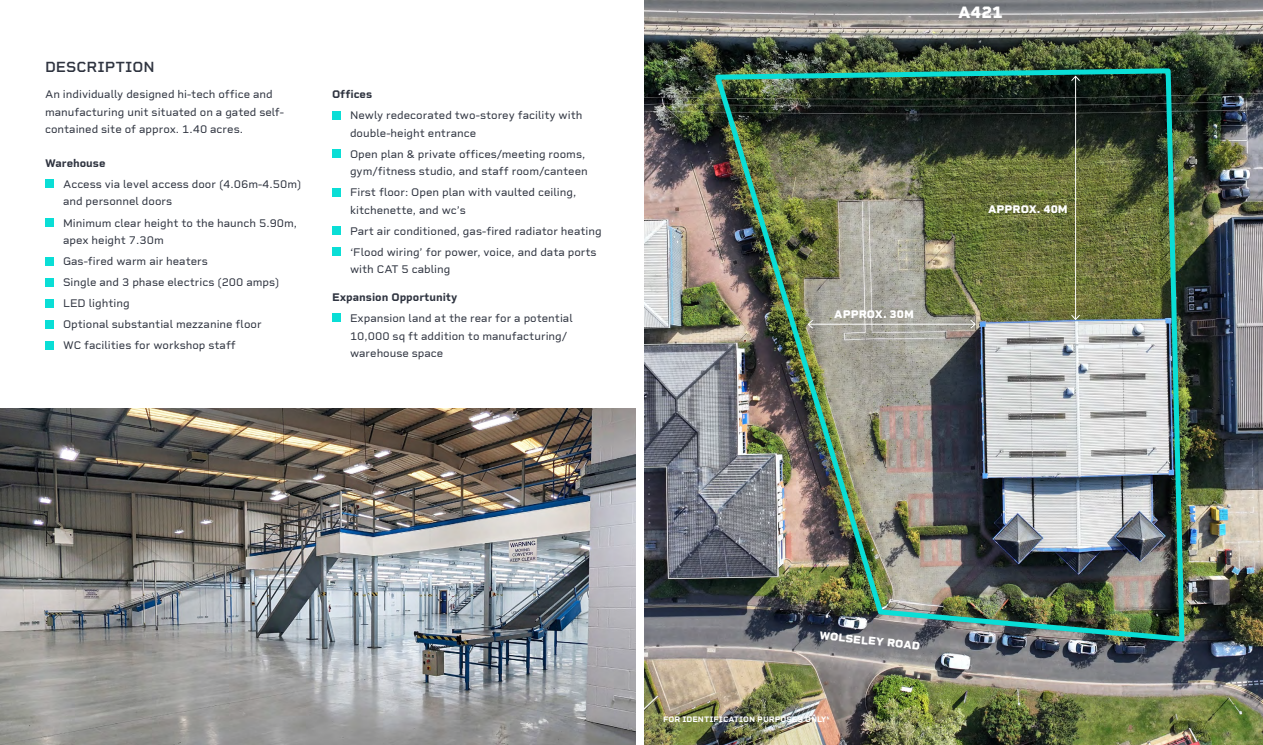
<style>
.page{position:relative;width:1263px;height:745px;background:#fff}
.page>*{position:absolute;margin:0;border:0;box-sizing:border-box;transform-origin:0 0}
.t1{font:800 16.75px "Rigid Square";color:#fff}
.t2{font:600 15px "Rigid Square";color:#2f3440}
.t3{font:11.25px/17.5px "Rigid Square";color:#2f3440}
.t4{font:700 11.25px "Rigid Square";color:#2f3440}
.t5{font:800 11.25px "Rigid Square";color:#fff}
.t6{font:700 8px "Rigid Square";color:#fff}
</style>
<div class="page">
<img style="left:644px;top:0;width:618px;height:744px">
<div style="left:45px;top:180px;width:8px;height:8px;background:#0aded6"></div>
<div style="left:45px;top:218px;width:8px;height:8px;background:#0aded6"></div>
<div style="left:45px;top:257px;width:8px;height:8px;background:#0aded6"></div>
<div style="left:45px;top:278px;width:8px;height:8px;background:#0aded6"></div>
<div style="left:45px;top:299px;width:8px;height:8px;background:#0aded6"></div>
<div style="left:45px;top:320px;width:8px;height:8px;background:#0aded6"></div>
<div style="left:45px;top:341px;width:8px;height:8px;background:#0aded6"></div>
<div style="left:332px;top:111px;width:8px;height:8px;background:#0aded6"></div>
<div style="left:332px;top:149px;width:8px;height:9px;background:#0aded6"></div>
<div style="left:332px;top:188px;width:8px;height:8px;background:#0aded6"></div>
<div style="left:332px;top:226px;width:8px;height:9px;background:#0aded6"></div>
<div style="left:332px;top:247px;width:8px;height:9px;background:#0aded6"></div>
<div style="left:332px;top:314px;width:8px;height:8px;background:#0aded6"></div>
<img style="left:0;top:408px;width:635px;height:336px">
<img style="left:711px;top:66px;width:475px;height:578px">
<hr style="left:1074px;top:76px;width:1px;height:243px;background:#fff">
<svg style="left:1070px;top:314px;width:10px;height:6px"></svg>
<svg style="left:1070px;top:75px;width:10px;height:6px"></svg>
<hr style="left:808px;top:323px;width:166px;height:1px;background:#fff">
<svg style="left:969px;top:319px;width:6px;height:10px"></svg>
<svg style="left:807px;top:319px;width:6px;height:10px"></svg>
<h2 class="t2" style="left:45px;top:57px;width:111px">DESCRIPTION</h2>
<p class="t3" style="left:45px;top:85px;width:240px">An individually designed hi-tech office and manufacturing unit situated on a gated self&shy;contained site of approx. 1.40 acres.</p>
<p class="t4" style="left:45px;top:156px;width:62px">Warehouse</p>
<p class="t3" style="left:63px;top:175px;width:240px">Access via level access door (4.06m-4.50m) and personnel doors</p>
<p class="t3" style="left:63px;top:214px;width:236px">Minimum clear height to the haunch 5.90m, apex height 7.30m</p>
<p class="t3" style="left:63px;top:250px;width:218px;line-height:21px">Gas-fired warm air heaters<br>Single and 3 phase electrics (200 amps)<br>LED lighting<br>Optional substantial mezzanine floor<br>WC facilities for workshop staff</p>
<p class="t4" style="left:332px;top:87px;width:42px">Offices</p>
<p class="t3" style="left:350px;top:106px;width:234px">Newly redecorated two-storey facility with double-height entrance</p>
<p class="t3" style="left:350px;top:145px;width:239px">Open plan &amp; private offices/meeting rooms, gym/fitness studio, and staff room/canteen</p>
<p class="t3" style="left:350px;top:183px;width:228px">First floor: Open plan with vaulted ceiling, kitchenette, and wc’s</p>
<p class="t3" style="left:350px;top:220px;width:253px;line-height:21px">Part air conditioned, gas-fired radiator heating ‘Flood wiring’ for power, voice, and data ports</p>
<p class="t3" style="left:350px;top:260px;width:102px">with CAT 5 cabling</p>
<p class="t4" style="left:332px;top:290px;width:127px">Expansion Opportunity</p>
<p class="t3" style="left:350px;top:309px;width:224px">Expansion land at the rear for a potential<br>10,000 sq ft addition to manufacturing/ warehouse space</p>
<h1 class="t1" style="left:957px;top:3px;width:46px">A421</h1>
<p class="t5" style="left:834px;top:307px;width:81px">APPROX. 30M</p>
<p class="t5" style="left:987px;top:202px;width:81px">APPROX. 40M</p>
<p class="t5" style="left:820px;top:628px;width:103px;rotate:6deg">WOLSELEY ROAD</p>
<p class="t6" style="left:662px;top:713px;width:165px">FOR IDENTIFICATION PURPOSES ONLY</p>
</div>
